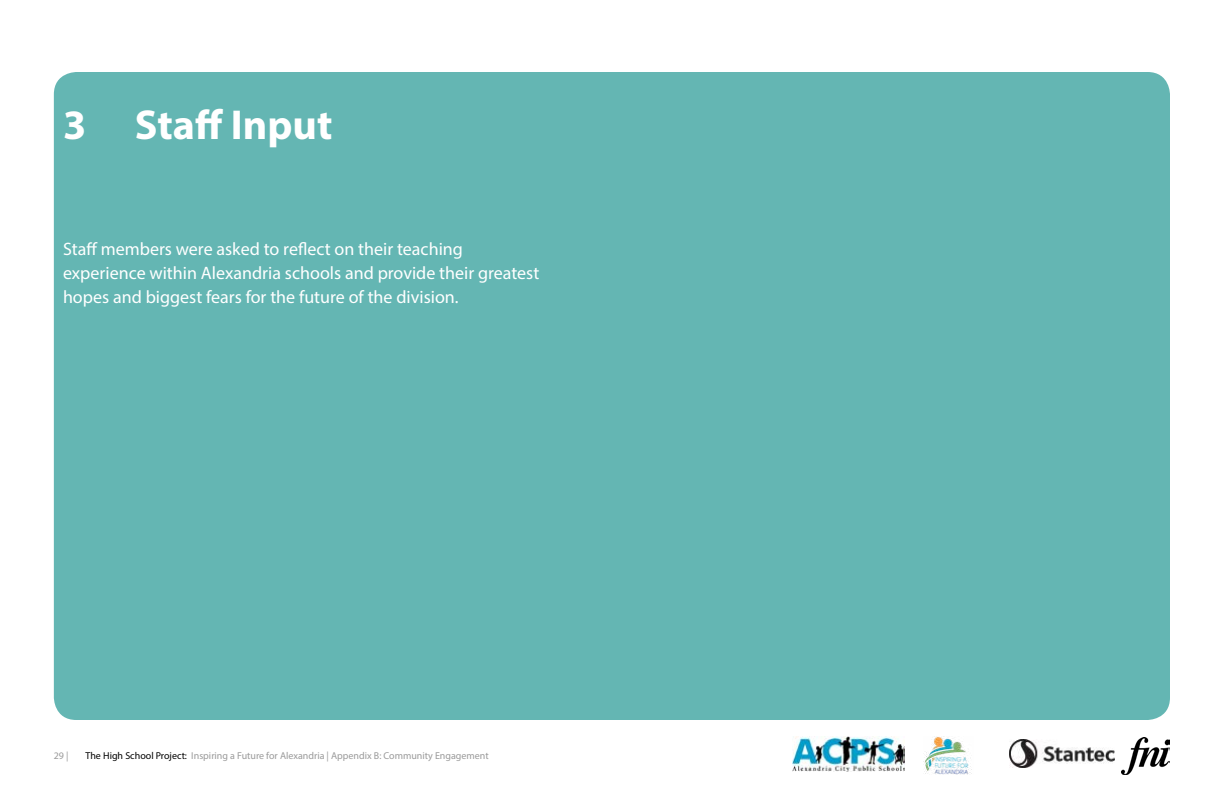
<style>
.page{position:relative;width:1224px;height:792px;background:#fff}
.page>*{position:absolute;margin:0;border:0;box-sizing:border-box;transform-origin:0 0}
.t1{font:700 42px "Myriad Pro";color:#fff}
.t2{font:18px/24px "Myriad Pro";color:#fff}
.t3{font:10px "Myriad Pro";color:#9a9a9a}
.s1{color:#000}
</style>
<div class="page">
<div style="left:54px;top:72px;width:1116px;height:648px;background:#64b6b3;border-radius:22px"></div>
<img style="left:1122px;top:737px;width:48px;height:37px">
<img style="left:1010px;top:740px;width:105px;height:28px">
<img style="left:793px;top:736px;width:111px;height:35px">
<img style="left:924px;top:736px;width:48px;height:38px">
<h1 class="t1" style="left:63px;top:98px;width:271px">3 Staff Input</h1>
<p class="t2" style="left:63px;top:236px;width:478px">Staff members were asked to reflect on their teaching experience within Alexandria schools and provide their greatest hopes and biggest fears for the future of the division.</p>
<p class="t3" style="left:54px;top:750px;width:16px">29 |</p>
<p class="t3" style="left:86px;top:750px;width:405px"><span class="s1">The High School Project:</span> Inspiring a Future for Alexandria | Appendix B: Community Engagement</p>
</div>
